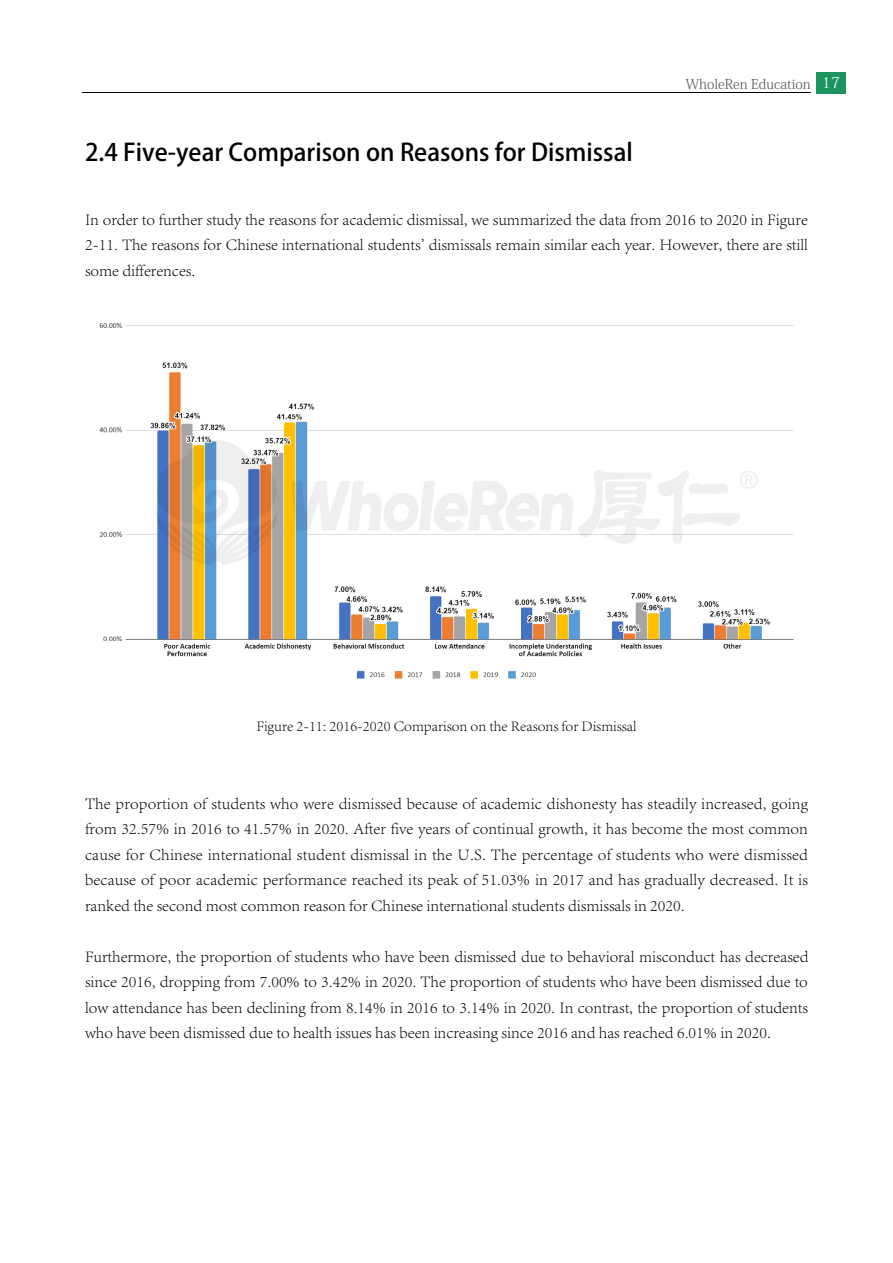
<style>
.page{position:relative;width:893px;height:1263px;background:#fff}
.page>*{position:absolute;margin:0;border:0;box-sizing:border-box;transform-origin:0 0}
.t1{font:24px "Adobe Heiti Std";color:#000}
.t2{font:300 16.5px/25.5px "Adobe Song Std";color:#000;text-align:justify}
.t3{font:300 15px "Adobe Song Std";color:#000}
.t4{font:13.5px "Adobe Fangsong Std";color:#595757}
.s1{font-size:15px;color:#fff}
</style>
<div class="page">
<div style="left:816px;top:72px;width:30px;height:21px;background:#1c9460"></div>
<hr style="left:82px;top:93px;width:728px;height:1px;background:#000">
<img style="left:99px;top:322px;width:695px;height:357px">
<h1 class="t1" style="left:85px;top:138px;width:549px">2.4 Five-year Comparison on Reasons for Dismissal</h1>
<p class="t4" style="left:686px;top:75px;width:156px">WholeRen Education <span class="s1">17</span></p>
<p class="t2" style="left:85px;top:206px;width:724px">In order to further study the reasons for academic dismissal, we summarized the data from 2016 to 2020 in Figure 2-11. The reasons for Chinese international students' dismissals remain similar each year. However, there are still some differences.</p>
<p class="t3" style="left:256px;top:717px;width:382px">Figure 2-11: 2016-2020 Comparison on the Reasons for Dismissal</p>
<p class="t2" style="left:85px;top:790px;width:725px">The proportion of students who were dismissed because of academic dishonesty has steadily increased, going from 32.57% in 2016 to 41.57% in 2020. After five years of continual growth, it has become the most common cause for Chinese international student dismissal in the U.S. The percentage of students who were dismissed because of poor academic performance reached its peak of 51.03% in 2017 and has gradually decreased. It is ranked the second most common reason for Chinese international students dismissals in 2020.</p>
<p class="t2" style="left:85px;top:943px;width:725px">Furthermore, the proportion of students who have been dismissed due to behavioral misconduct has decreased since 2016, dropping from 7.00% to 3.42% in 2020. The proportion of students who have been dismissed due to low attendance has been declining from 8.14% in 2016 to 3.14% in 2020. In contrast, the proportion of students who have been dismissed due to health issues has been increasing since 2016 and has reached 6.01% in 2020.</p>
</div>
